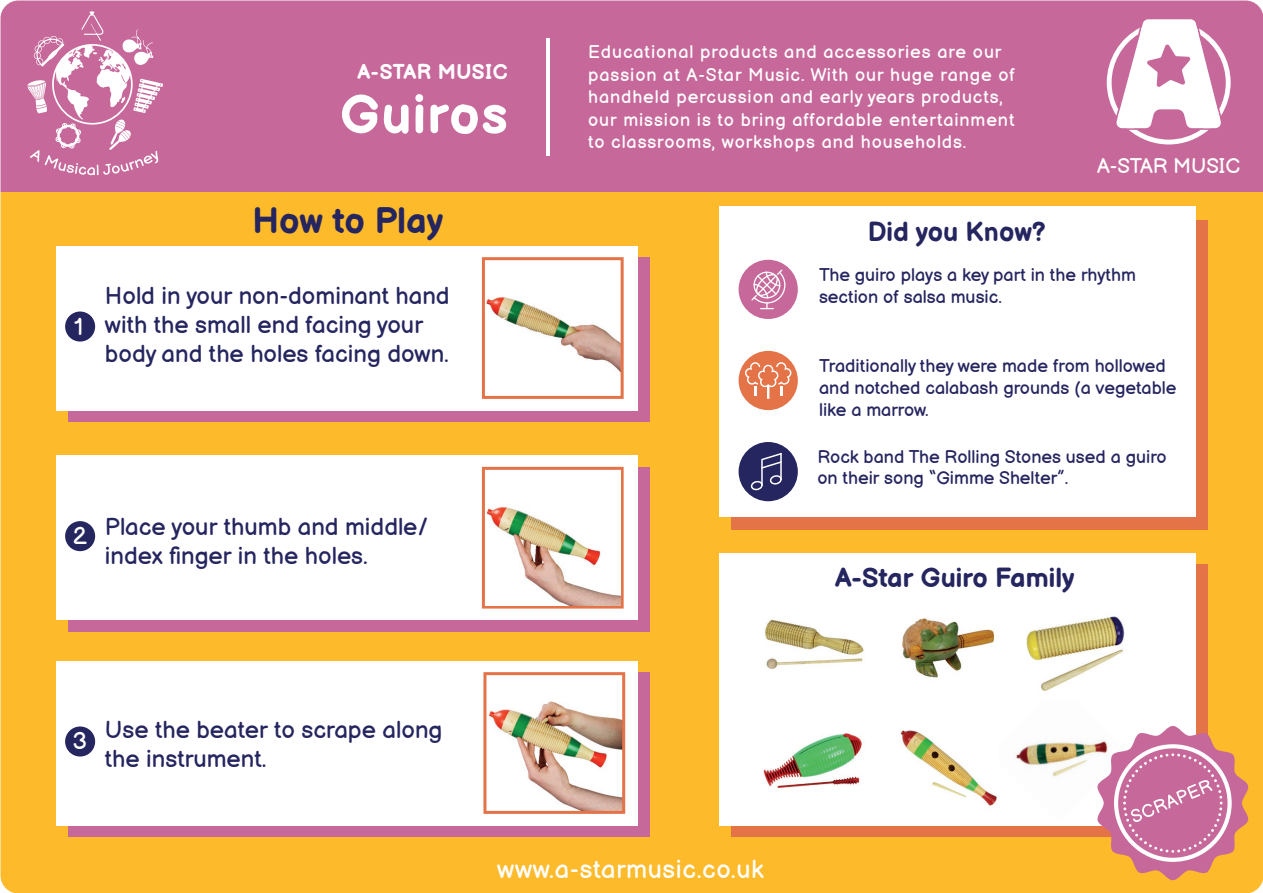
<style>
.page{position:relative;width:1263px;height:893px;background:#fff}
.page>*{position:absolute;margin:0;border:0;box-sizing:border-box;transform-origin:0 0}
.t1{font:700 54px "Balsamiq Sans";letter-spacing:.025em;color:#fff}
.t2{font:700 36px "Balsamiq Sans";color:#252560}
.t3{font:700 27px "Balsamiq Sans";color:#252560}
.t4{font:25.5px "Balsamiq Sans";letter-spacing:.025em;color:#fff}
.t5{font:24px/28.8px "Balsamiq Sans";color:#252560}
.t6{font:24px "Balsamiq Sans";color:#fff}
.t7{font:700 21px "Balsamiq Sans";letter-spacing:.025em;color:#fff}
.t8{font:20.85px "Balsamiq Sans";color:#fff}
.t9{font:18px/21.6px "Balsamiq Sans";color:#252560}
.t10{font:18px/22.5px "Balsamiq Sans";letter-spacing:.05em;color:#fff}
</style>
<div class="page">
<div style="left:1px;top:1px;width:1262px;height:191px;background:#c7689b"></div>
<div style="left:1px;top:192px;width:1262px;height:701px;background:#fdba2a"></div>
<hr style="left:546px;top:38px;width:3px;height:117px;background:#fff">
<div style="left:731px;top:220px;width:477px;height:310px;background:#e47348"></div>
<div style="left:68px;top:257px;width:582px;height:165px;background:#c7689b"></div>
<div style="left:56px;top:246px;width:582px;height:164px;background:#fff"></div>
<div style="left:68px;top:467px;width:582px;height:164px;background:#c7689b"></div>
<div style="left:56px;top:456px;width:582px;height:164px;background:#fff"></div>
<div style="left:68px;top:672px;width:582px;height:164px;background:#c7689b"></div>
<div style="left:56px;top:661px;width:582px;height:164px;background:#fff"></div>
<div style="left:719px;top:207px;width:477px;height:310px;background:#fff"></div>
<div style="left:731px;top:564px;width:477px;height:272px;background:#e47348"></div>
<div style="left:719px;top:553px;width:477px;height:272px;background:#fff"></div>
<div style="left:65px;top:311px;width:30px;height:31px;background:#252560;border-radius:50%"></div>
<div style="left:65px;top:521px;width:30px;height:30px;background:#252560;border-radius:50%"></div>
<div style="left:65px;top:726px;width:30px;height:30px;background:#252560;border-radius:50%"></div>
<div style="left:739px;top:351px;width:59px;height:59px;background:#e47348;border-radius:50%"></div>
<svg style="left:745px;top:362px;width:46px;height:37px"></svg>
<div style="left:739px;top:442px;width:59px;height:59px;background:#252560;border-radius:50%"></div>
<svg style="left:751px;top:453px;width:31px;height:37px"></svg>
<hr style="left:780px;top:453px;width:2px;height:27px;background:#fff">
<div style="left:739px;top:260px;width:59px;height:59px;background:#c7689b;border-radius:50%"></div>
<svg style="left:751px;top:269px;width:34px;height:40px"></svg>
<svg style="left:482px;top:257px;width:142px;height:142px"></svg>
<svg style="left:482px;top:467px;width:142px;height:142px;background:#e67e57"></svg>
<img style="left:483px;top:672px;width:142px;height:142px">
<img style="left:1016px;top:742px;width:80px;height:35px">
<svg style="left:1096px;top:726px;width:153px;height:154px;background:#db9194"></svg>
<img style="left:485px;top:470px;width:136px;height:136px">
<img style="left:765px;top:619px;width:99px;height:50px">
<img style="left:1027px;top:616px;width:97px;height:75px">
<img style="left:900px;top:730px;width:97px;height:76px">
<img style="left:763px;top:733px;width:99px;height:55px">
<img style="left:902px;top:618px;width:93px;height:60px">
<svg style="left:1107px;top:19px;width:123px;height:125px"></svg>
<svg style="left:27px;top:11px;width:136px;height:164px;background:#d287af"></svg>
<p class="t7" style="left:358px;top:54px;width:152px">A-STAR MUSIC</p>
<h1 class="t1" style="left:340px;top:68px;width:169px">Guiros</h1>
<h3 class="t6" style="left:74px;top:307px;width:11px">1</h3>
<h2 class="t2" style="left:252px;top:190px;width:192px">How to Play</h2>
<h3 class="t5" style="left:105px;top:280px;width:346px">Hold in your non-dominant hand with the small end facing your body and the holes facing down.</h3>
<h3 class="t6" style="left:73px;top:517px;width:16px">2</h3>
<h3 class="t5" style="left:105px;top:511px;width:325px">Place your thumb and middle/ index finger in the holes.</h3>
<p class="t10" style="left:588px;top:40px;width:428px">Educational products and accessories are our passion at A-Star Music. With our huge range of handheld percussion and early years products, our mission is to bring affordable entertainment</p>
<p class="t10" style="left:588px;top:130px;width:380px">to classrooms, workshops and households.</p>
<h3 class="t3" style="left:868px;top:208px;width:179px">Did you Know?</h3>
<p class="t8" style="left:1097px;top:150px;width:144px">A-STAR MUSIC</p>
<p class="t9" style="left:819px;top:263px;width:318px">The guiro plays a key part in the rhythm section of salsa music.</p>
<p class="t9" style="left:819px;top:355px;width:359px">Traditionally they were made from hollowed and notched calabash grounds (a vegetable like a marrow.</p>
<p class="t9" style="left:817px;top:445px;width:351px">Rock band The Rolling Stones used a guiro on their song “Gimme Shelter”.</p>
<h3 class="t3" style="left:835px;top:555px;width:241px">A-Star Guiro Family</h3>
<h3 class="t6" style="left:73px;top:722px;width:16px">3</h3>
<h3 class="t5" style="left:105px;top:714px;width:339px">Use the beater to scrape along the instrument.</h3>
<h3 class="t4" style="left:497px;top:849px;width:268px">www.a-starmusic.co.uk</h3>
</div>
